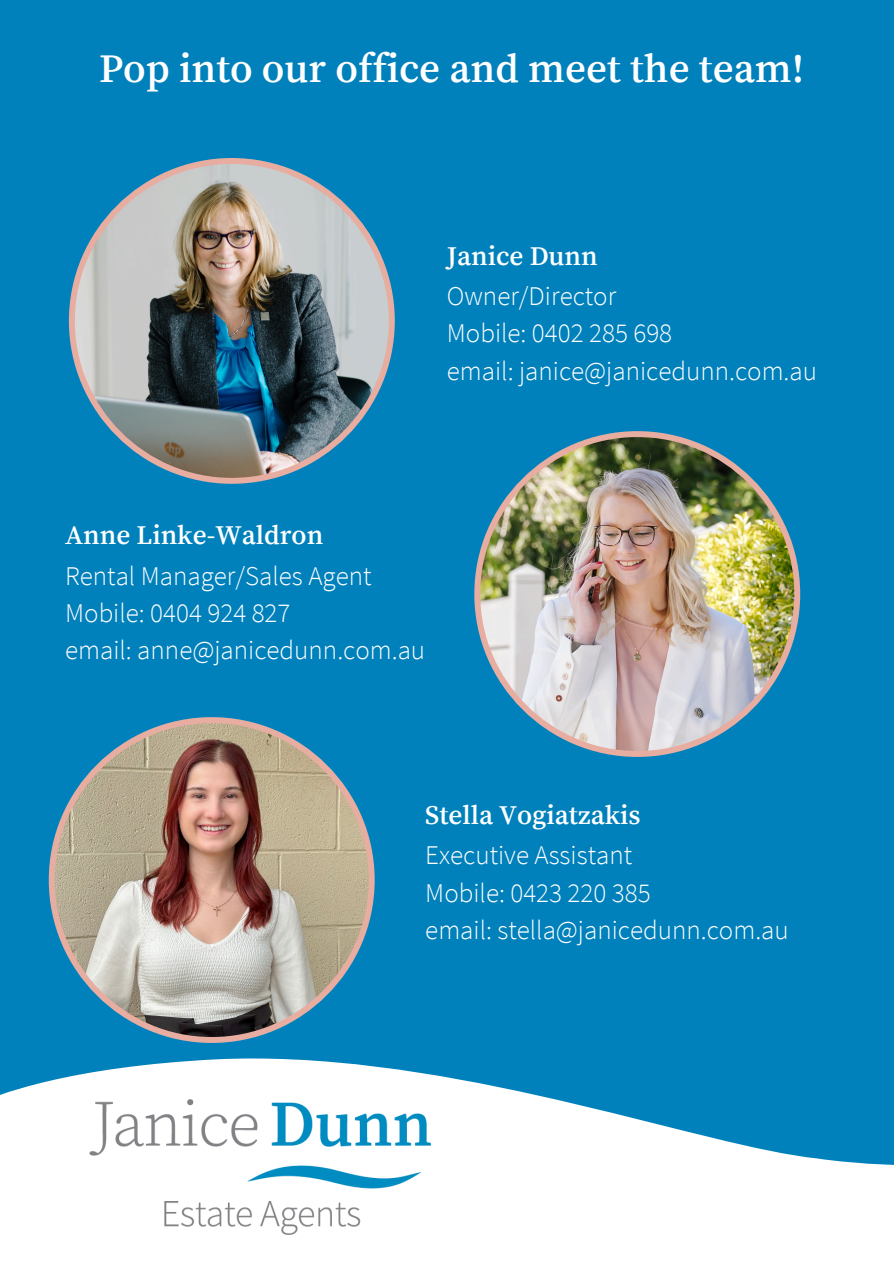
<style>
.page{position:relative;width:894px;height:1264px;background:#fff}
.page>*{position:absolute;margin:0;border:0;box-sizing:border-box;transform-origin:0 0}
.t1{font:600 40.5px "Source Serif Pro";color:#fff}
.t2{font:300 27px "Source Sans Pro";color:#fff}
.t3{font:600 27px "Source Serif Pro";color:#fff}
</style>
<div class="page">
<div style="left:0;top:0;width:893px;height:1263px;background:#0081bc"></div>
<svg style="left:0;top:1058px;width:893px;height:205px;fill:#fff"></svg>
<img style="left:89px;top:1099px;width:341px;height:135px">
<img style="left:474px;top:431px;width:326px;height:326px">
<img style="left:69px;top:158px;width:325px;height:326px">
<img style="left:49px;top:717px;width:325px;height:325px">
<p class="t1" style="left:99px;top:45px;width:706px">Pop into our office and meet the team!</p>
<p class="t3" style="left:446px;top:240px;width:152px">Janice Dunn</p>
<p class="t2" style="left:446px;top:279px;width:171px">Owner/Director</p>
<p class="t2" style="left:446px;top:316px;width:227px">Mobile: 0402 285 698</p>
<p class="t2" style="left:446px;top:353px;width:371px">email: janice@janicedunn.com.au</p>
<p class="t3" style="left:65px;top:519px;width:259px">Anne Linke-Waldron</p>
<p class="t2" style="left:65px;top:558px;width:308px">Rental Manager/Sales Agent</p>
<p class="t2" style="left:65px;top:595px;width:227px">Mobile: 0404 924 827</p>
<p class="t2" style="left:65px;top:632px;width:361px">email: anne@janicedunn.com.au</p>
<p class="t3" style="left:425px;top:799px;width:217px">Stella Vogiatzakis</p>
<p class="t2" style="left:425px;top:837px;width:208px">Executive Assistant</p>
<p class="t2" style="left:425px;top:875px;width:227px">Mobile: 0423 220 385</p>
<p class="t2" style="left:425px;top:912px;width:365px">email: stella@janicedunn.com.au</p>
</div>
